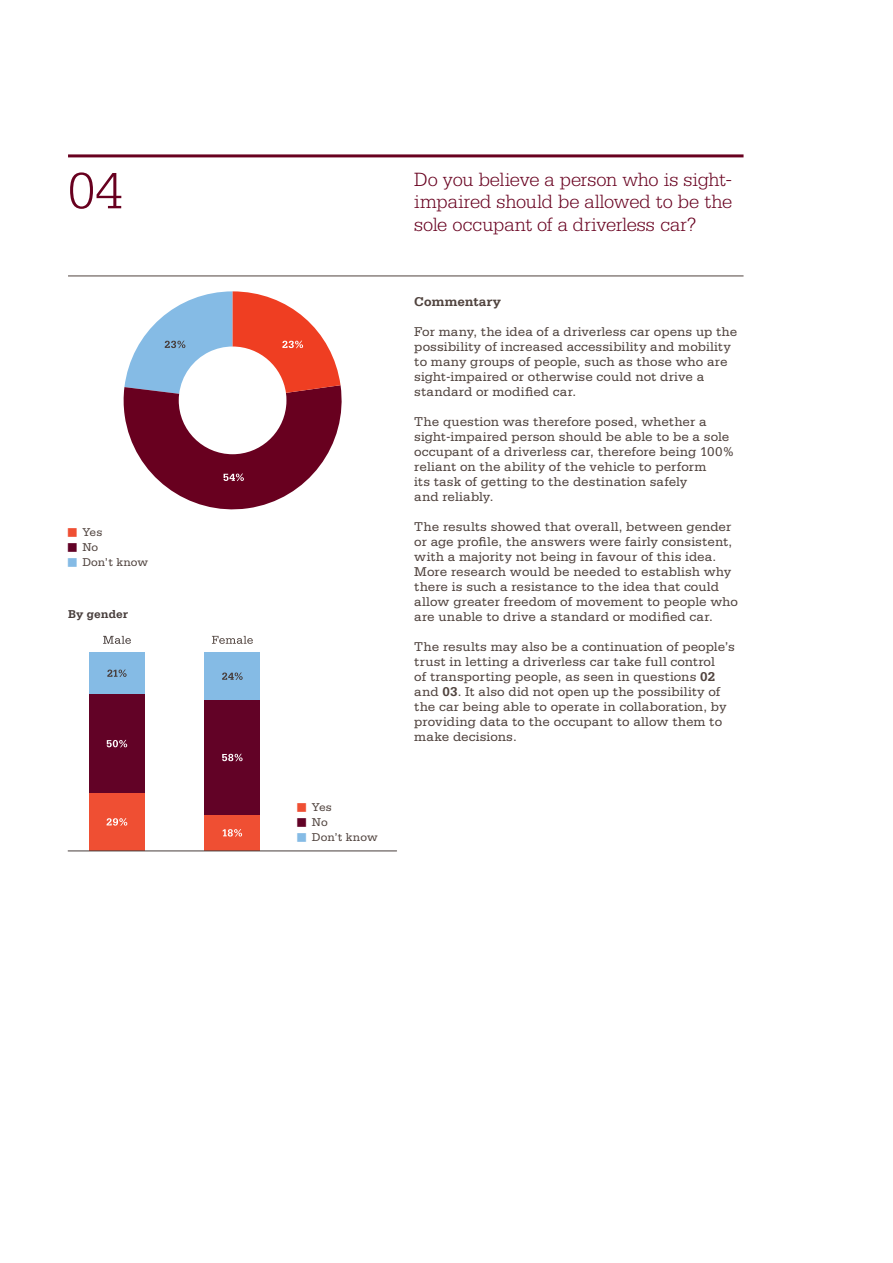
<style>
.page{position:relative;width:893px;height:1263px;background:#fff}
.page>*{position:absolute;margin:0;border:0;box-sizing:border-box;transform-origin:0 0}
.t1{font:300 54px "Serifa Std";color:#68001f}
.t2{font:300 20.25px/22.5px "Serifa Std";letter-spacing:-.01em;color:#68001f;text-align:justify}
.t3{font:13.5px/15px "Serifa Std";letter-spacing:.005em;color:#50433e}
.t4{font:700 13.5px "Serifa Std";letter-spacing:.01em;color:#50433e}
.t5{font:12px "Serifa Std";letter-spacing:.005em;color:#50433e}
.t6{font:700 12px "Serifa Std";color:#473d3b}
.s1{color:#ef4f33}
.s2{color:#620226}
.s3{color:#85bbe5}
.s4{font-weight:700}
</style>
<div class="page">
<hr style="left:68px;top:276px;width:675px;height:1px;background:#50433e">
<hr style="left:68px;top:154px;width:675px;height:3px;background:#68001f">
<div style="left:205px;top:652px;width:55px;height:48px;background:#85bbe5"></div>
<div style="left:205px;top:700px;width:55px;height:115px;background:#620226"></div>
<div style="left:205px;top:815px;width:55px;height:36px;background:#ef4f33"></div>
<svg style="left:223px;top:829px;width:19px;height:7px"></svg>
<svg style="left:222px;top:754px;width:21px;height:7px"></svg>
<svg style="left:222px;top:672px;width:21px;height:8px"></svg>
<svg style="left:212px;top:636px;width:41px;height:8px"></svg>
<div style="left:89px;top:652px;width:56px;height:42px;background:#85bbe5"></div>
<div style="left:89px;top:694px;width:56px;height:99px;background:#620226"></div>
<svg style="left:107px;top:740px;width:20px;height:7px"></svg>
<div style="left:89px;top:793px;width:56px;height:58px;background:#ef4f33"></div>
<svg style="left:107px;top:669px;width:20px;height:8px"></svg>
<svg style="left:103px;top:636px;width:28px;height:8px"></svg>
<hr style="left:68px;top:850px;width:329px;height:1px;background:#473d3b">
<svg style="left:107px;top:818px;width:20px;height:8px"></svg>
<svg style="left:123px;top:291px;width:219px;height:219px"></svg>
<h1 class="t1" style="left:68px;top:161px;width:56px">04</h1>
<p class="t5" style="left:67px;top:526px;width:37px"><span class="s1">■</span> Yes</p>
<p class="t5" style="left:67px;top:541px;width:33px"><span class="s2">■</span> No</p>
<p class="t5" style="left:67px;top:556px;width:83px"><span class="s3">■</span> Don’t know</p>
<p class="t6" style="left:68px;top:607px;width:62px">By gender</p>
<p class="t5" style="left:296px;top:801px;width:37px"><span class="s1">■</span> Yes</p>
<p class="t5" style="left:296px;top:816px;width:33px"><span class="s2">■</span> No</p>
<p class="t5" style="left:296px;top:831px;width:83px"><span class="s3">■</span> Don’t know</p>
<h2 class="t2" style="left:414px;top:168px;width:320px">Do you believe a person who is sight&shy;impaired should be allowed to be the sole occupant of a driverless car?</h2>
<p class="t4" style="left:414px;top:293px;width:88px">Commentary</p>
<p class="t3" style="left:414px;top:324px;width:324px">For many, the idea of a driverless car opens up the possibility of increased accessibility and mobility to many groups of people, such as those who are sight-impaired or otherwise could not drive a standard or modified car.</p>
<p class="t3" style="left:414px;top:414px;width:322px">The question was therefore posed, whether a sight-impaired person should be able to be a sole occupant of a driverless car, therefore being 100% reliant on the ability of the vehicle to perform<br>its task of getting to the destination safely<br>and reliably.</p>
<p class="t3" style="left:414px;top:519px;width:325px">The results showed that overall, between gender or age profile, the answers were fairly consistent, with a majority not being in favour of this idea.<br>More research would be needed to establish why there is such a resistance to the idea that could allow greater freedom of movement to people who are unable to drive a standard or modified car.</p>
<p class="t3" style="left:414px;top:639px;width:322px">The results may also be a continuation of people’s trust in letting a driverless car take full control<br>of transporting people, as seen in questions <span class="s4">02 </span>and <span class="s4">03</span>. It also did not open up the possibility of the car being able to operate in collaboration, by providing data to the occupant to allow them to make decisions.</p>
</div>
